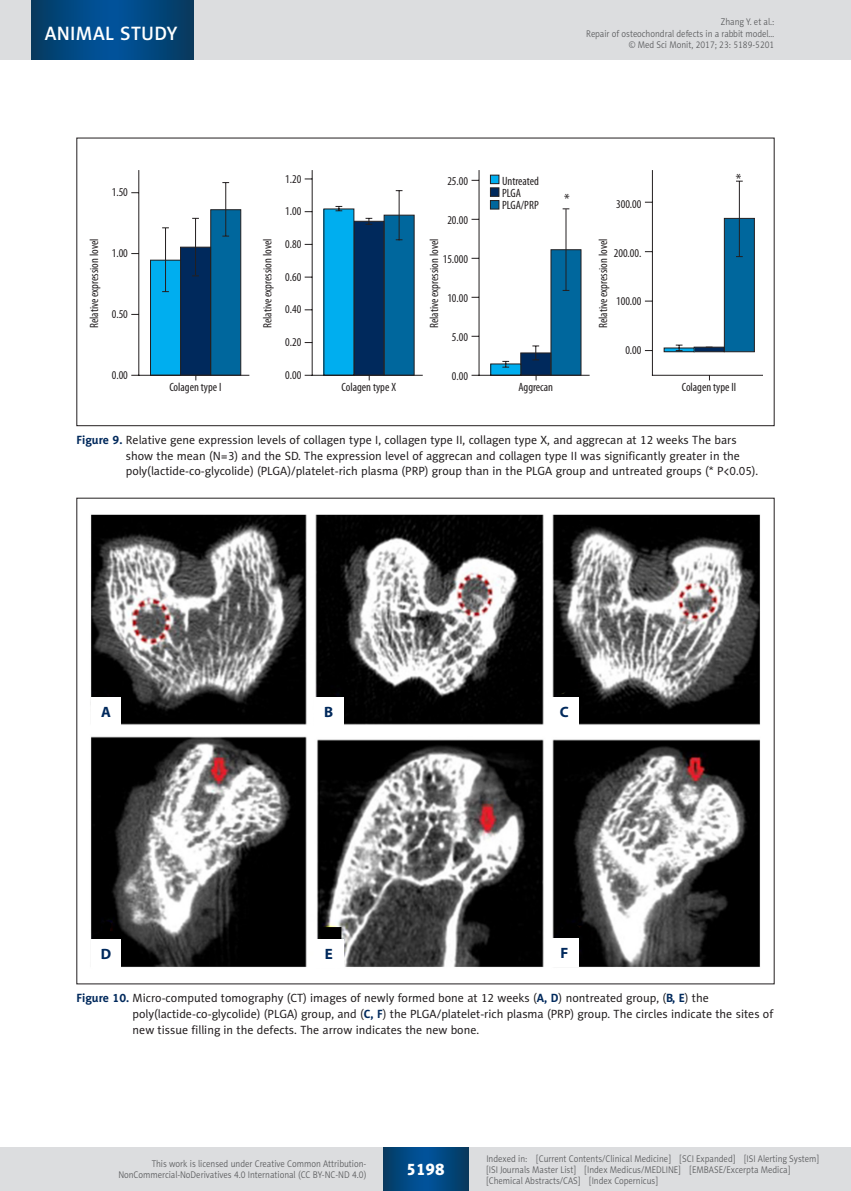
<style>
.page{position:relative;width:851px;height:1191px;background:#fff}
.page>*{position:absolute;margin:0;border:0;box-sizing:border-box;transform-origin:0 0}
.t1{font:19.5px "Naomi Sans EFN Medium";letter-spacing:.015em;color:#fff}
.t2{font:16.5px "Naomi Sans EFN Heavy";color:#fff}
.t3{font:700 15px "Myriad Pro";color:#00295c}
.t4{font:condensed 15px "Myriad Pro";color:#231f20}
.MSM_Rycina_tytul{font:12px/15.8px "Naomi Sans EFN";color:#231f20}
.t5{font:condensed 12px/12px "Myriad Pro";color:#231f20}
.t6{font:9.75px/11.2px "Naomi Sans EFN Light";color:#57585a;text-align:right;scale:.9 1}
.s1{font-weight:700;color:#00295c}
</style>
<div class="page">
<svg style="left:131px;top:170px;width:119px;height:211px"></svg>
<svg style="left:304px;top:170px;width:119px;height:211px"></svg>
<svg style="left:471px;top:170px;width:119px;height:211px"></svg>
<div style="left:723px;top:218px;width:31px;height:134px;background:#00679d;border:1px solid #231f20"></div>
<svg style="left:694px;top:347px;width:30px;height:5px"></svg>
<hr style="left:664px;top:348px;width:30px;height:4px;background:#00aeef">
<div style="left:663px;top:347px;width:31px;height:5px;border:1px solid #231f20"></div>
<hr style="left:651px;top:375px;width:111px;height:1px;background:#231f20">
<hr style="left:652px;top:170px;width:1px;height:206px;background:#231f20">
<svg style="left:675px;top:345px;width:7px;height:6px"></svg>
<hr style="left:738px;top:181px;width:1px;height:75px;background:#231f20">
<img style="left:90px;top:514px;width:670px;height:453px">
<div style="left:91px;top:697px;width:30px;height:28px;background:#fff"></div>
<div style="left:91px;top:939px;width:30px;height:28px;background:#fff"></div>
<div style="left:314px;top:697px;width:29px;height:28px;background:#fff"></div>
<div style="left:314px;top:939px;width:29px;height:28px;background:#fff"></div>
<div style="left:549px;top:697px;width:30px;height:28px;background:#fff"></div>
<div style="left:549px;top:938px;width:30px;height:28px;background:#fff"></div>
<div style="left:0;top:1148px;width:850px;height:43px;background:#dcdddf"></div>
<svg style="left:383px;top:1147px;width:85px;height:43px;background:#02477e"></svg>
<div style="left:0;top:0;width:850px;height:60px;background:#dcdddf"></div>
<hr style="left:850px;top:0;width:1px;height:60px;background:#dcdddf">
<svg style="left:32px;top:0;width:161px;height:60px;background:#02477f"></svg>
<h1 class="t1" style="left:45px;top:22px;width:134px">ANIMAL STUDY</h1>
<p class="t6" style="left:586px;top:16px;width:211px">Zhang Y. et al.:<br>Repair of osteochondral defects in a rabbit model… © Med Sci Monit, 2017; 23: 5189-5201</p>
<p class="t5" style="left:112px;top:187px;width:18px">1.50</p>
<p class="t5" style="left:88px;top:328px;width:91px;rotate:-90deg">Relative expression lovel</p>
<p class="t5" style="left:112px;top:247px;width:18px">1.00</p>
<p class="t5" style="left:112px;top:308px;width:18px">0.50</p>
<p class="t5" style="left:112px;top:369px;width:18px">0.00</p>
<p class="t5" style="left:169px;top:381px;width:54px">Colagen type I</p>
<p class="t5" style="left:262px;top:328px;width:91px;rotate:-90deg">Relative expression lovel</p>
<p class="t5" style="left:285px;top:173px;width:18px">1.20</p>
<p class="t5" style="left:285px;top:206px;width:18px">1.00</p>
<p class="t5" style="left:285px;top:238px;width:18px">0.80</p>
<p class="t5" style="left:285px;top:271px;width:18px">0.60</p>
<p class="t5" style="left:285px;top:304px;width:18px">0.40</p>
<p class="t5" style="left:285px;top:336px;width:18px">0.20</p>
<p class="t5" style="left:285px;top:369px;width:18px">0.00</p>
<p class="t5" style="left:341px;top:381px;width:56px">Colagen type X</p>
<p class="t5" style="left:447px;top:175px;width:22px">25.00</p>
<p class="t5" style="left:447px;top:214px;width:22px">20.00</p>
<p class="t5" style="left:442px;top:253px;width:27px">15.000</p>
<p class="t5" style="left:447px;top:292px;width:22px">10.00</p>
<p class="t5" style="left:452px;top:331px;width:18px">5.00</p>
<p class="t5" style="left:452px;top:370px;width:18px">0.00</p>
<p class="t5" style="left:428px;top:328px;width:91px;rotate:-90deg">Relative expression lovel</p>
<p class="t5" style="left:502px;top:175px;width:38px">Untreated<br>PLGA<br>PLGA/PRP</p>
<p class="t4" style="left:564px;top:191px;width:7px">*</p>
<p class="t5" style="left:518px;top:381px;width:36px">Aggrecan</p>
<p class="t5" style="left:616px;top:198px;width:27px">300.00</p>
<p class="t5" style="left:597px;top:328px;width:91px;rotate:-90deg">Relative expression lovel</p>
<p class="t5" style="left:613px;top:247px;width:29px">200.00.</p>
<p class="t5" style="left:616px;top:296px;width:27px">100.00</p>
<p class="t5" style="left:625px;top:344px;width:18px">0.00</p>
<p class="t4" style="left:735px;top:170px;width:7px">*</p>
<p class="t5" style="left:681px;top:381px;width:56px">Colagen type II</p>
<p class="MSM_Rycina_tytul" style="left:126px;top:432px;width:634px;text-indent:-49px"><span class="s1">Figure 9.</span> Relative gene expression levels of collagen type I, collagen type II, collagen type X, and aggrecan at 12 weeks The bars show the mean (N=3) and the SD. The expression level of aggrecan and collagen type II was significantly greater in the poly(lactide-co-glycolide) (PLGA)/platelet-rich plasma (PRP) group than in the PLGA group and untreated groups (* P&lt;0.05).</p>
<p class="t3" style="left:101px;top:702px;width:11px">A</p>
<p class="t3" style="left:101px;top:944px;width:12px">D</p>
<p class="t3" style="left:324px;top:702px;width:11px">B</p>
<p class="t3" style="left:324px;top:944px;width:10px">E</p>
<p class="t3" style="left:560px;top:702px;width:10px">C</p>
<p class="t3" style="left:560px;top:943px;width:9px">F</p>
<p class="MSM_Rycina_tytul" style="left:133px;top:990px;width:642px;text-indent:-56px"><span class="s1">Figure 10.</span> Micro-computed tomography (CT) images of newly formed bone at 12 weeks (<span class="s1">A, D</span>) nontreated group, (<span class="s1">B, E</span>) the poly(lactide-co-glycolide) (PLGA) group, and (<span class="s1">C, F</span>) the PLGA/platelet-rich plasma (PRP) group. The circles indicate the sites of new tissue filling in the defects. The arrow indicates the new bone.</p>
<p class="t6" style="left:118px;top:1158px;width:277px">This work is licensed under Creative Common Attribution-<br>NonCommercial-NoDerivatives 4.0 International (CC BY-NC-ND 4.0)</p>
<h2 class="t2" style="left:406px;top:1159px;width:40px">5198</h2>
<p class="t6" style="left:486px;top:1152px;width:371px;text-align:left">Indexed in: [Current Contents/Clinical Medicine] [SCI Expanded] [ISI Alerting System] [ISI Journals Master List] [Index Medicus/MEDLINE] [EMBASE/Excerpta Medica] [Chemical Abstracts/CAS] [Index Copernicus]</p>
</div>
